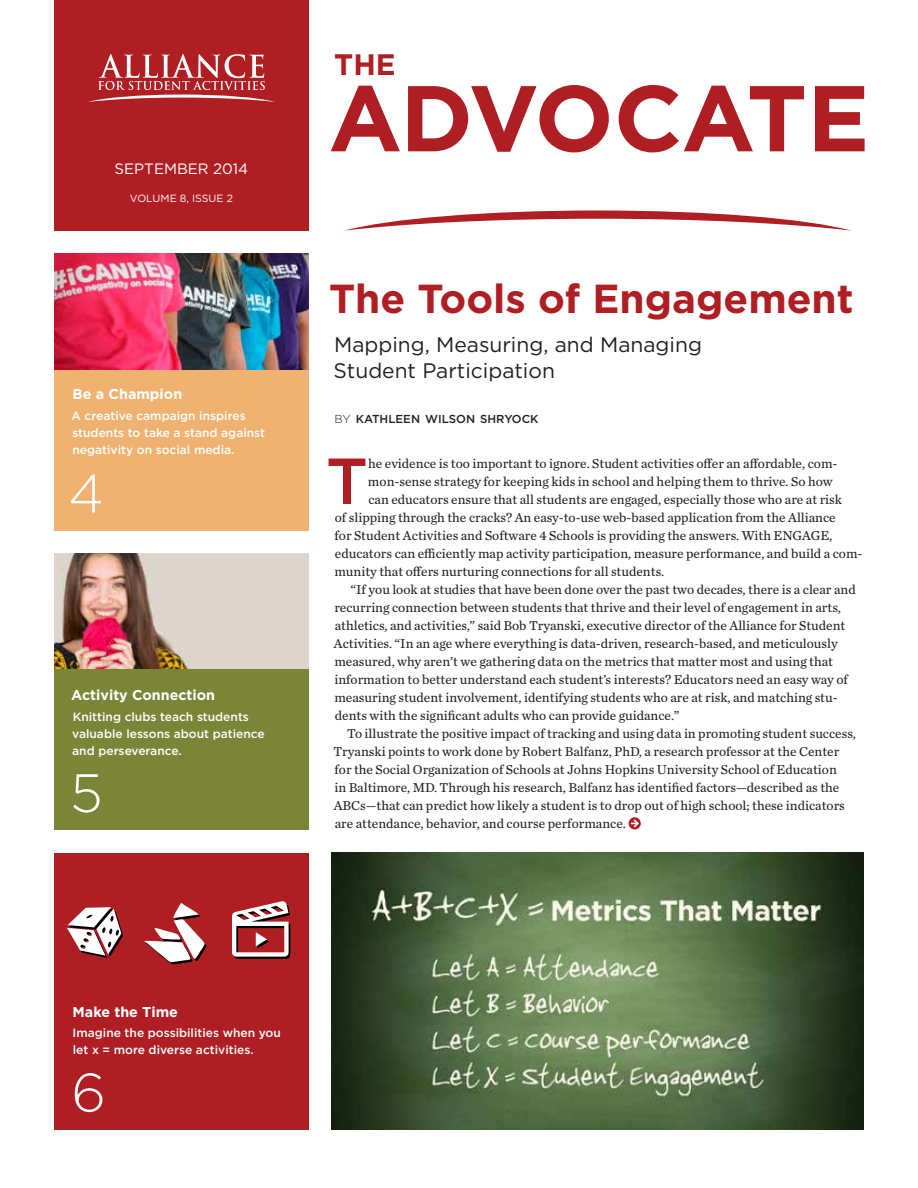
<style>
.page{position:relative;width:918px;height:1188px;background:#fff}
.page>*{position:absolute;margin:0;border:0;box-sizing:border-box;transform-origin:0 0}
.t1{font:700 93.15px "Gotham";letter-spacing:-.02em;color:#af1e23}
.t2{font:500 64.95px "Gotham";color:#af1e23}
.t3{font:300 54px "Gotham";color:#fff}
.t4{font:700 40.5px "Gotham";color:#af1e23}
.t5{font:700 29.55px "Gotham";color:#af1e23}
.t6{font:21px/25.5px "Gotham";color:#231f20}
.t7{font:15px "Gotham";color:#fff}
.t8{font:700 14.25px "Gotham";color:#fff}
.t9{font:13.5px "Chronicle Text G2";color:#231f20}
.t10{font:500 12px/17.2px "Gotham";color:#fff}
.t11{font:500 11.55px "Gotham";color:#231f20}
.t12{font:10.5px "Gotham";color:#fff}
.s1{font-weight:300}
</style>
<div class="page">
<div style="left:54px;top:553px;width:255px;height:277px;background:#7b8537"></div>
<img style="left:332px;top:853px;width:532px;height:277px">
<svg style="left:629px;top:817px;width:12px;height:13px"></svg>
<svg style="left:345px;top:210px;width:506px;height:21px"></svg>
<div style="left:54px;top:0;width:255px;height:231px;background:#af1e23"></div>
<svg style="left:88px;top:54px;width:187px;height:48px"></svg>
<div style="left:54px;top:853px;width:255px;height:277px;background:#af1e23"></div>
<div style="left:54px;top:369px;width:255px;height:162px;background:#efb270"></div>
<img style="left:54px;top:254px;width:255px;height:115px">
<img style="left:54px;top:553px;width:255px;height:116px">
<svg style="left:67px;top:907px;width:56px;height:51px"></svg>
<svg style="left:144px;top:903px;width:63px;height:62px"></svg>
<svg style="left:232px;top:901px;width:58px;height:58px"></svg>
<p class="t7" style="left:115px;top:159px;width:135px">SEPTEMBER 2014</p>
<p class="t12" style="left:130px;top:192px;width:105px">VOLUME 8, ISSUE 2</p>
<p class="t8" style="left:73px;top:385px;width:111px">Be a Champion</p>
<p class="t10" style="left:72px;top:407px;width:195px">A creative campaign inspires students to take a stand against negativity on social media.</p>
<h3 class="t3" style="left:68px;top:459px;width:37px">4</h3>
<p class="t8" style="left:71px;top:686px;width:145px">Activity Connection</p>
<p class="t10" style="left:72px;top:708px;width:194px">Knitting clubs teach students valuable lessons about patience and perseverance.</p>
<h3 class="t3" style="left:70px;top:759px;width:34px">5</h3>
<h3 class="t5" style="left:334px;top:44px;width:63px">THE</h3>
<h1 class="t1" style="left:328px;top:57px;width:543px">ADVOCATE</h1>
<h3 class="t4" style="left:329px;top:272px;width:526px">The Tools of Engagement</h3>
<h3 class="t6" style="left:334px;top:332px;width:370px">Mapping, Measuring, and Managing<br>Student Participation</h3>
<p class="t11" style="left:335px;top:411px;width:206px"><span class="s1">by</span> KATHLEEN WILSON SHRYOCK</p>
<h2 class="t2" style="left:326px;top:439px;width:44px">T</h2>
<p class="t9" style="left:368px;top:453px;width:471px">he evidence is too important to ignore. Student activities offer an affordable, com-</p>
<p class="t9" style="left:368px;top:471px;width:466px">mon-sense strategy for keeping kids in school and helping them to thrive. So how</p>
<p class="t9" style="left:368px;top:489px;width:475px">can educators ensure that all students are engaged, especially those who are at risk</p>
<p class="t9" style="left:335px;top:507px;width:502px">of slipping through the cracks? An easy-to-use web-based application from the Alliance</p>
<p class="t9" style="left:335px;top:525px;width:499px">for Student Activities and Software 4 Schools is providing the answers. With ENGAGE,</p>
<p class="t9" style="left:335px;top:543px;width:529px">educators can efficiently map activity participation, measure performance, and build a com-</p>
<p class="t9" style="left:334px;top:561px;width:331px">munity that offers nurturing connections for all students.</p>
<p class="t9" style="left:350px;top:579px;width:507px">“If you look at studies that have been done over the past two decades, there is a clear and</p>
<p class="t9" style="left:334px;top:597px;width:508px">recurring connection between students that thrive and their level of engagement in arts,</p>
<p class="t9" style="left:335px;top:615px;width:512px">athletics, and activities,” said Bob Tryanski, executive director of the Alliance for Student</p>
<p class="t9" style="left:334px;top:633px;width:506px">Activities. “In an age where everything is data-driven, research-based, and meticulously</p>
<p class="t9" style="left:334px;top:651px;width:500px">measured, why aren’t we gathering data on the metrics that matter most and using that</p>
<p class="t9" style="left:334px;top:669px;width:515px">information to better understand each student’s interests? Educators need an easy way of</p>
<p class="t9" style="left:334px;top:687px;width:505px">measuring student involvement, identifying students who are at risk, and matching stu-</p>
<p class="t9" style="left:335px;top:705px;width:346px">dents with the significant adults who can provide guidance.”</p>
<p class="t9" style="left:347px;top:723px;width:510px">To illustrate the positive impact of tracking and using data in promoting student success,</p>
<p class="t9" style="left:334px;top:741px;width:507px">Tryanski points to work done by Robert Balfanz, PhD, a research professor at the Center</p>
<p class="t9" style="left:335px;top:759px;width:504px">for the Social Organization of Schools at Johns Hopkins University School of Education</p>
<p class="t9" style="left:334px;top:777px;width:507px">in Baltimore, MD. Through his research, Balfanz has identified factors—described as the</p>
<p class="t9" style="left:334px;top:795px;width:513px">ABCs—that can predict how likely a student is to drop out of high school; these indicators</p>
<p class="t9" style="left:335px;top:813px;width:293px">are attendance, behavior, and course performance.</p>
<p class="t8" style="left:73px;top:1003px;width:107px">Make the Time</p>
<p class="t10" style="left:73px;top:1024px;width:210px">Imagine the possibilities when you let x = more diverse activities.</p>
<h3 class="t3" style="left:71px;top:1058px;width:36px">6</h3>
</div>
